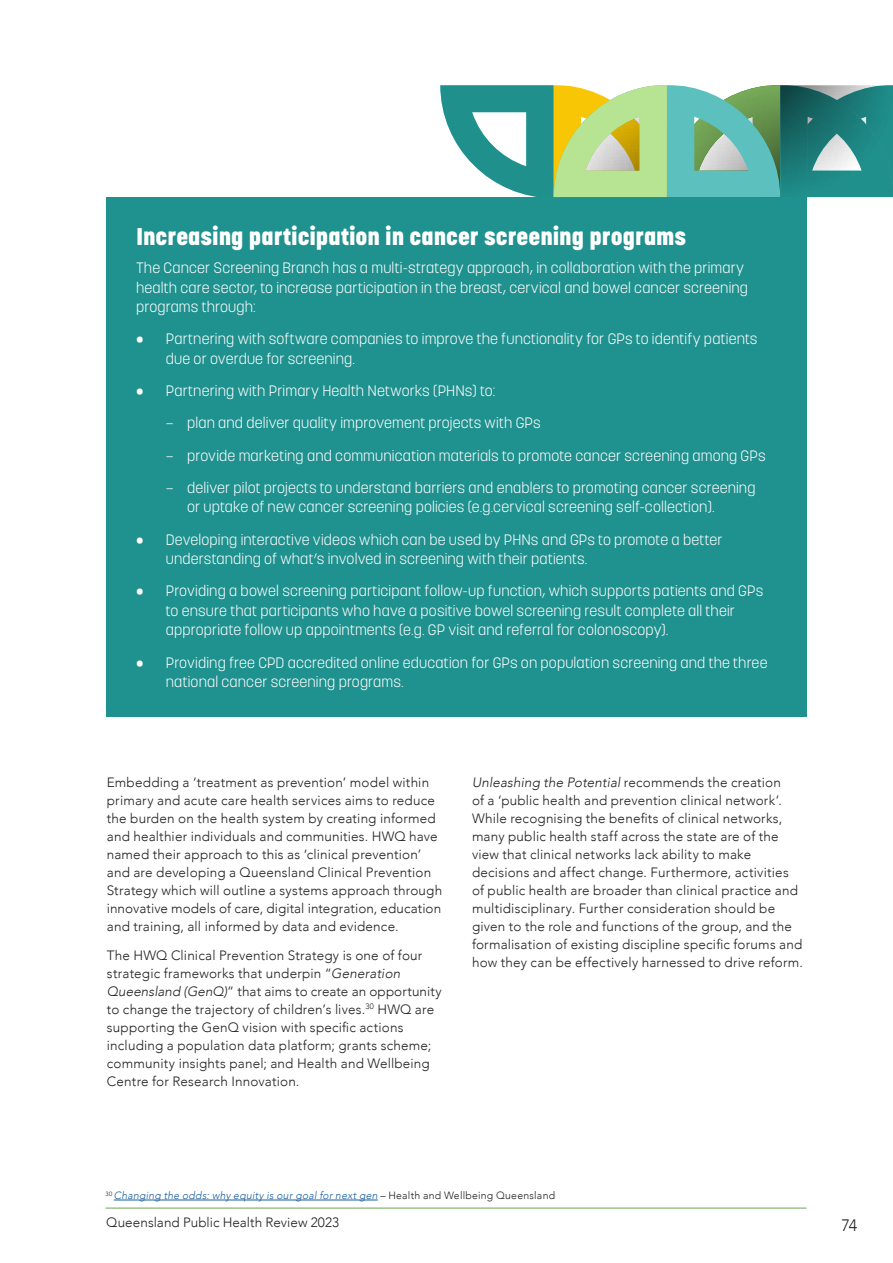
<style>
.page{position:relative;width:893px;height:1263px;background:#fff}
.page>*{position:absolute;margin:0;border:0;box-sizing:border-box;transform-origin:0 0}
.Heading_pull_out{font:800 24px "Korolev";color:#fff}
.t1{font:300 16.5px "Avenir";color:#231f20}
.Pull_out_text{font:300 15px/19.5px "Korolev";letter-spacing:.01em;color:#fff}
.Body_copy{font:300 13.5px/18px "Avenir";letter-spacing:.015em;color:#231f20}
.footnote{font:italic 300 10.5px "Avenir";letter-spacing:.025em;color:#175d9e}
.s1{font-style:italic}
.s2{font-style:normal;color:#231f20}
</style>
<div class="page">
<div style="left:106px;top:197px;width:701px;height:520px;background:#1f918e"></div>
<svg style="left:440px;top:85px;width:453px;height:112px;background:#78b597"></svg>
<hr style="left:106px;top:1208px;width:701px;height:1px;background:#71a453">
<hr style="left:114px;top:1200px;width:264px;height:1px;background:#175d9e">
<p class="Heading_pull_out" style="left:136px;top:222px;width:552px">Increasing participation in cancer screening programs</p>
<p class="Pull_out_text" style="left:136px;top:258px;width:614px">The Cancer Screening Branch has a multi-strategy approach, in collaboration with the primary health care sector, to increase participation in the breast, cervical and bowel cancer screening programs through:</p>
<p class="Pull_out_text" style="left:166px;top:329px;width:593px;text-indent:-30px">• Partnering with software companies to improve the functionality for GPs to identify patients due or overdue for screening.</p>
<p class="Pull_out_text" style="left:136px;top:381px;width:361px">• Partnering with Primary Health Networks (PHNs) to:</p>
<p class="Pull_out_text" style="left:166px;top:413px;width:376px">– plan and deliver quality improvement projects with GPs</p>
<p class="Pull_out_text" style="left:166px;top:445px;width:601px">– provide marketing and communication materials to promote cancer screening among GPs</p>
<p class="Pull_out_text" style="left:187px;top:478px;width:570px;text-indent:-21px">– deliver pilot projects to understand barriers and enablers to promoting cancer screening or uptake of new cancer screening policies (e.g.cervical screening self-collection).</p>
<p class="Pull_out_text" style="left:166px;top:530px;width:558px;text-indent:-30px">• Developing interactive videos which can be used by PHNs and GPs to promote a better understanding of what’s involved in screening with their patients.</p>
<p class="Pull_out_text" style="left:166px;top:581px;width:599px;text-indent:-30px">• Providing a bowel screening participant follow-up function, which supports patients and GPs to ensure that participants who have a positive bowel screening result complete all their appropriate follow up appointments (e.g. GP visit and referral for colonoscopy).</p>
<p class="Pull_out_text" style="left:166px;top:653px;width:603px;text-indent:-30px">• Providing free CPD accredited online education for GPs on population screening and the three national cancer screening programs.</p>
<p class="Body_copy" style="left:107px;top:773px;width:337px">Embedding a ‘treatment as prevention’ model within primary and acute care health services aims to reduce the burden on the health system by creating informed and healthier individuals and communities. HWQ have named their approach to this as ‘clinical prevention’ and are developing a Queensland Clinical Prevention Strategy which will outline a systems approach through innovative models of care, digital integration, education and training, all informed by data and evidence.</p>
<p class="Body_copy" style="left:107px;top:946px;width:336px">The HWQ Clinical Prevention Strategy is one of four strategic frameworks that underpin “<span class="s1">Generation Queensland (GenQ)</span>” that aims to create an opportunity to change the trajectory of children’s lives.<sup>30</sup> HWQ are supporting the GenQ vision with specific actions including a population data platform; grants scheme; community insights panel; and Health and Wellbeing Centre for Research Innovation.</p>
<p class="Body_copy" style="left:472px;top:773px;width:332px"><span class="s1">Unleashing the Potential</span> recommends the creation<br>of a ‘public health and prevention clinical network’.<br>While recognising the benefits of clinical networks, many public health staff across the state are of the view that clinical networks lack ability to make decisions and affect change. Furthermore, activities of public health are broader than clinical practice and multidisciplinary. Further consideration should be given to the role and functions of the group, and the formalisation of existing discipline specific forums and how they can be effectively harnessed to drive reform.</p>
<p class="footnote" style="left:106px;top:1189px;width:451px"><sup>30</sup> Changing the odds: why equity is our goal for next gen <span class="s2">– Health and Wellbeing Queensland</span></p>
<p class="Body_copy" style="left:106px;top:1213px;width:234px">Queensland Public Health Review 2023</p>
<p class="t1" style="left:841px;top:1215px;width:17px">74</p>
</div>
